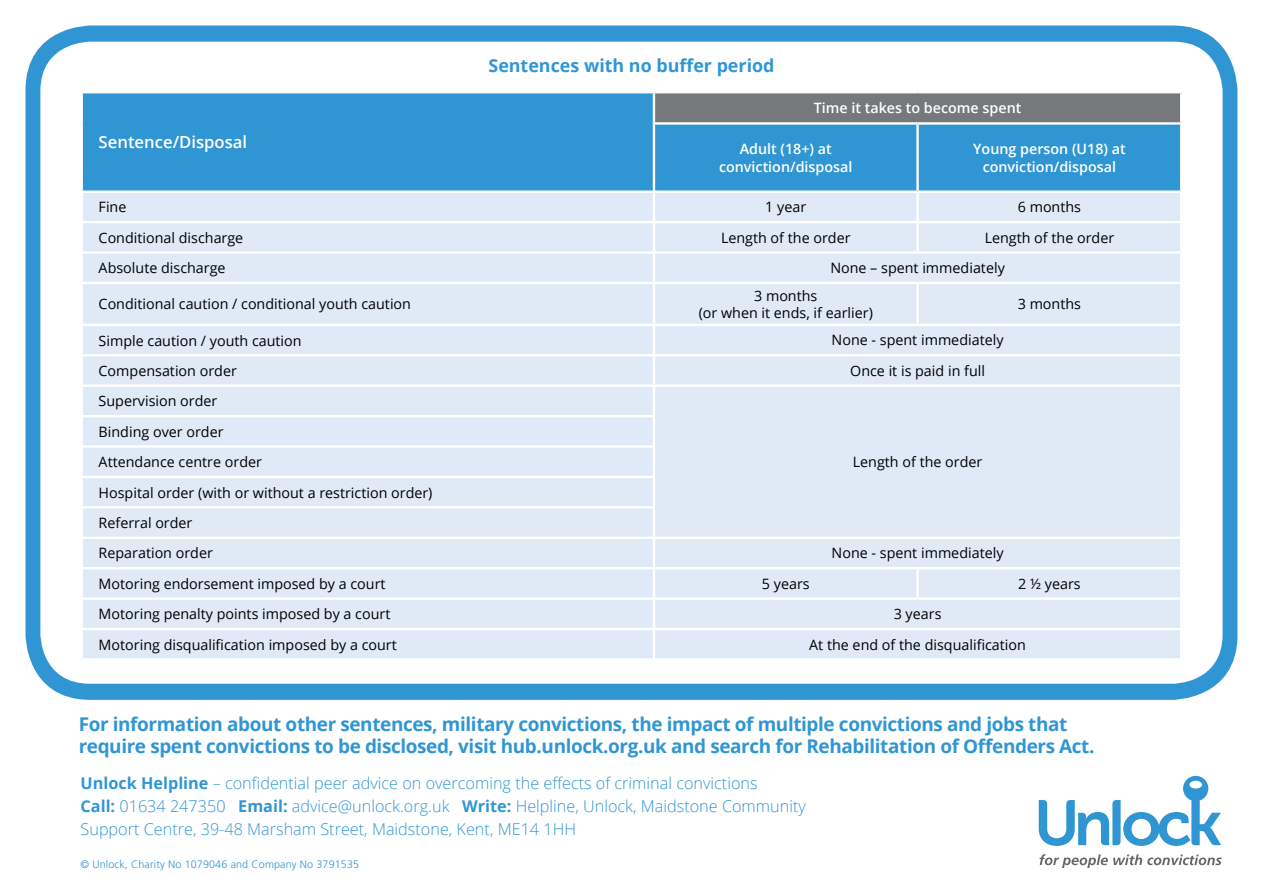
<style>
.page{position:relative;width:1263px;height:893px;background:#fff}
.page>*{position:absolute;margin:0;border:0;box-sizing:border-box;transform-origin:0 0}
.t1{font:700 18.9px/22.6px "Open Sans";letter-spacing:-.02em;color:#3096d3}
.t2{font:700 17.85px "Open Sans";color:#3096d3}
.t3{font:600 16.65px "Open Sans";color:#fff}
.t4{font:300 16.2px/23px "Open Sans";color:#3096d3}
.t5{font:14.25px/30.5px "Open Sans";color:#000001;text-align:center}
.t6{font:600 14.25px/17.1px "Open Sans";color:#fff;text-align:center}
.t7{font:300 10.8px "Frutiger LT Std";letter-spacing:.01em;color:#3096d3}
.s1{font-weight:700}
</style>
<div class="page">
<div style="left:26px;top:26px;width:1211px;height:674px;background:#3096d3;border-radius:65px"></div>
<div style="left:40px;top:42px;width:1182px;height:642px;background:#fff;border-radius:50px"></div>
<div style="left:83px;top:93px;width:1097px;height:97px;background:#3096d3"></div>
<div style="left:654px;top:92px;width:527px;height:31px;background:#76787b"></div>
<div style="left:83px;top:193px;width:1097px;height:465px;background:#dfeaf6"></div>
<hr style="left:654px;top:91px;width:263px;height:2px;background:#fff">
<hr style="left:653px;top:93px;width:2px;height:29px;background:#fff">
<hr style="left:917px;top:91px;width:265px;height:2px;background:#fff">
<hr style="left:1180px;top:93px;width:2px;height:29px;background:#fff">
<hr style="left:653px;top:122px;width:264px;height:3px;background:#fff">
<hr style="left:653px;top:125px;width:2px;height:65px;background:#fff">
<hr style="left:917px;top:122px;width:265px;height:3px;background:#fff">
<hr style="left:916px;top:125px;width:3px;height:65px;background:#fff">
<hr style="left:653px;top:193px;width:2px;height:28px;background:#fff">
<hr style="left:916px;top:193px;width:3px;height:28px;background:#fff">
<hr style="left:81px;top:221px;width:573px;height:2px;background:#fff">
<hr style="left:654px;top:221px;width:263px;height:2px;background:#fff">
<hr style="left:653px;top:223px;width:2px;height:28px;background:#fff">
<hr style="left:917px;top:221px;width:265px;height:2px;background:#fff">
<hr style="left:916px;top:223px;width:3px;height:28px;background:#fff">
<hr style="left:81px;top:251px;width:573px;height:3px;background:#fff">
<hr style="left:654px;top:251px;width:263px;height:3px;background:#fff">
<hr style="left:653px;top:254px;width:2px;height:28px;background:#fff">
<hr style="left:917px;top:251px;width:265px;height:3px;background:#fff">
<hr style="left:81px;top:282px;width:573px;height:2px;background:#fff">
<hr style="left:654px;top:282px;width:263px;height:2px;background:#fff">
<hr style="left:653px;top:284px;width:2px;height:40px;background:#fff">
<hr style="left:917px;top:282px;width:265px;height:2px;background:#fff">
<hr style="left:916px;top:284px;width:3px;height:40px;background:#fff">
<hr style="left:81px;top:324px;width:573px;height:2px;background:#fff">
<hr style="left:654px;top:324px;width:263px;height:2px;background:#fff">
<hr style="left:653px;top:326px;width:2px;height:28px;background:#fff">
<hr style="left:917px;top:324px;width:265px;height:2px;background:#fff">
<hr style="left:81px;top:354px;width:573px;height:2px;background:#fff">
<hr style="left:654px;top:354px;width:263px;height:2px;background:#fff">
<hr style="left:653px;top:356px;width:2px;height:28px;background:#fff">
<hr style="left:917px;top:354px;width:265px;height:2px;background:#fff">
<hr style="left:81px;top:567px;width:573px;height:2px;background:#fff">
<hr style="left:654px;top:567px;width:263px;height:2px;background:#fff">
<hr style="left:653px;top:569px;width:2px;height:28px;background:#fff">
<hr style="left:917px;top:567px;width:265px;height:2px;background:#fff">
<hr style="left:916px;top:569px;width:3px;height:28px;background:#fff">
<hr style="left:81px;top:597px;width:573px;height:3px;background:#fff">
<hr style="left:654px;top:597px;width:263px;height:3px;background:#fff">
<hr style="left:653px;top:600px;width:2px;height:28px;background:#fff">
<hr style="left:917px;top:597px;width:265px;height:3px;background:#fff">
<hr style="left:81px;top:628px;width:573px;height:2px;background:#fff">
<hr style="left:654px;top:628px;width:263px;height:2px;background:#fff">
<hr style="left:653px;top:630px;width:2px;height:28px;background:#fff">
<hr style="left:917px;top:628px;width:265px;height:2px;background:#fff">
<hr style="left:81px;top:384px;width:573px;height:3px;background:#fff">
<hr style="left:654px;top:384px;width:263px;height:3px;background:#fff">
<hr style="left:653px;top:387px;width:2px;height:28px;background:#fff">
<hr style="left:917px;top:384px;width:265px;height:3px;background:#fff">
<hr style="left:81px;top:415px;width:574px;height:2px;background:#fff">
<hr style="left:653px;top:417px;width:2px;height:28px;background:#fff">
<hr style="left:81px;top:445px;width:574px;height:3px;background:#fff">
<hr style="left:653px;top:448px;width:2px;height:28px;background:#fff">
<hr style="left:81px;top:476px;width:574px;height:2px;background:#fff">
<hr style="left:653px;top:478px;width:2px;height:28px;background:#fff">
<hr style="left:81px;top:506px;width:574px;height:2px;background:#fff">
<hr style="left:653px;top:508px;width:2px;height:29px;background:#fff">
<hr style="left:81px;top:537px;width:573px;height:2px;background:#fff">
<hr style="left:654px;top:537px;width:263px;height:2px;background:#fff">
<hr style="left:653px;top:539px;width:2px;height:28px;background:#fff">
<hr style="left:917px;top:537px;width:265px;height:2px;background:#fff">
<svg style="left:1039px;top:854px;width:183px;height:14px"></svg>
<svg style="left:1039px;top:776px;width:182px;height:70px"></svg>
<p class="t3" style="left:99px;top:131px;width:150px">Sentence/Disposal</p>
<p class="t2" style="left:488px;top:53px;width:287px">Sentences with no buffer period</p>
<p class="t6" style="left:814px;top:99px;width:209px">Time it takes to become spent</p>
<p class="t6" style="left:719px;top:140px;width:135px">Adult (18+) at conviction/disposal</p>
<p class="t6" style="left:973px;top:140px;width:154px">Young person (U18) at conviction/disposal</p>
<p class="t5" style="left:99px;top:192px;width:29px">Fine</p>
<p class="t5" style="left:765px;top:191px;width:42px">1 year</p>
<p class="t5" style="left:1018px;top:191px;width:65px">6 months</p>
<p class="t5" style="left:99px;top:222px;width:146px">Conditional discharge</p>
<p class="t5" style="left:721px;top:222px;width:131px">Length of the order</p>
<p class="t5" style="left:985px;top:222px;width:131px">Length of the order</p>
<p class="t5" style="left:99px;top:252px;width:128px">Absolute discharge</p>
<p class="t5" style="left:830px;top:252px;width:176px">None – spent immediately</p>
<p class="t5" style="left:99px;top:289px;width:314px">Conditional caution / conditional youth caution</p>
<p class="t5" style="left:699px;top:286px;width:176px;line-height:17.2px">3 months<br>(or when it ends, if earlier)</p>
<p class="t5" style="left:1018px;top:288px;width:65px">3 months</p>
<p class="t5" style="left:99px;top:325px;width:205px">Simple caution / youth caution</p>
<p class="t5" style="left:832px;top:325px;width:173px">None - spent immediately</p>
<p class="t5" style="left:99px;top:355px;width:140px">Compensation order</p>
<p class="t5" style="left:850px;top:355px;width:136px">Once it is paid in full</p>
<p class="t5" style="left:99px;top:386px;width:120px">Supervision order</p>
<p class="t5" style="left:99px;top:416px;width:335px;text-align:left">Binding over order<br>Attendance centre order<br>Hospital order (with or without a restriction order)<br>Referral order<br>Reparation order</p>
<p class="t5" style="left:853px;top:446px;width:131px">Length of the order</p>
<p class="t5" style="left:832px;top:538px;width:173px">None - spent immediately</p>
<p class="t5" style="left:99px;top:568px;width:288px">Motoring endorsement imposed by a court</p>
<p class="t5" style="left:762px;top:568px;width:49px">5 years</p>
<p class="t5" style="left:1018px;top:568px;width:64px">2 ½ years</p>
<p class="t5" style="left:99px;top:598px;width:293px">Motoring penalty points imposed by a court</p>
<p class="t5" style="left:894px;top:598px;width:49px">3 years</p>
<p class="t5" style="left:99px;top:629px;width:300px">Motoring disqualification imposed by a court</p>
<p class="t5" style="left:809px;top:629px;width:218px">At the end of the disqualification</p>
<h1 class="t1" style="left:79px;top:712px;width:1017px">For information about other sentences, military convictions, the impact of multiple convictions and jobs that require spent convictions to be disclosed, visit hub.unlock.org.uk and search for Rehabilitation of Offenders Act.</h1>
<p class="t4" style="left:81px;top:771px;width:727px"><span class="s1">Unlock Helpline</span> – confidential peer advice on overcoming the effects of criminal convictions<br><span class="s1">Call:</span> 01634 247350 <span class="s1">Email:</span> advice@unlock.org.uk <span class="s1">Write:</span> Helpline, Unlock, Maidstone Community<br>Support Centre, 39-48 Marsham Street, Maidstone, Kent, ME14 1HH</p>
<p class="t7" style="left:81px;top:858px;width:280px">© Unlock, Charity No 1079046 and Company No 3791535</p>
</div>
